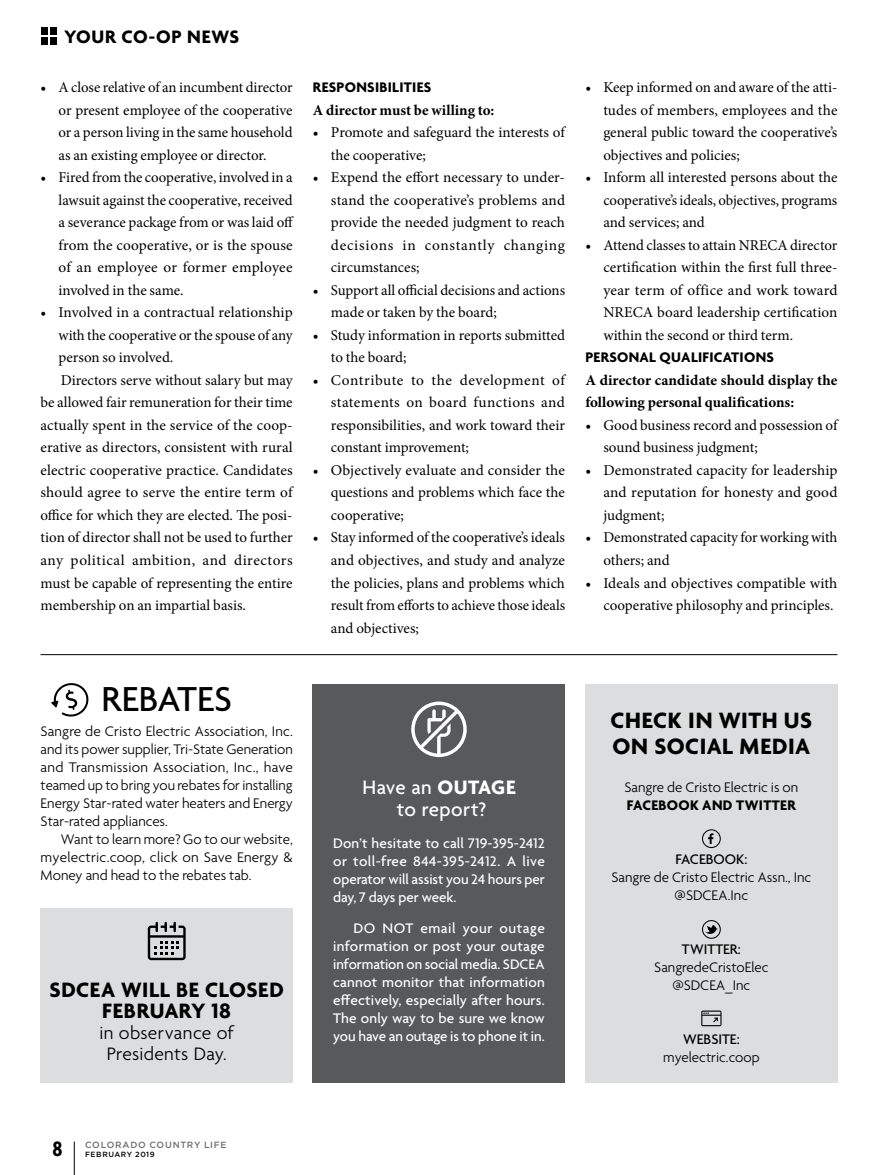
<style>
.page{position:relative;width:878px;height:1175px;background:#fff}
.page>*{position:absolute;margin:0;border:0;box-sizing:border-box;transform-origin:0 0}
.t1{font:500 37.5px "Agenda";color:#000}
.t2{font:700 24px/25.5px "Agenda";letter-spacing:.02em;color:#000}
.t3{font:700 22.5px/21px "Agenda";letter-spacing:.025em;color:#000;text-align:center}
.t4{font:700 condensed 22.5px "Agenda";color:#000}
.t5{font:500 21px/22.5px "Agenda";letter-spacing:.02em;color:#fff;text-align:center}
.t6{font:300 19.5px/21px "Agenda";letter-spacing:.01em;color:#000;text-align:center}
.t7{font:700 19.5px "Agenda";letter-spacing:.03em;color:#000}
.t8{font:15px/22.5px "Minion Pro";color:#000;text-align:justify}
.t9{font:300 15px/18px "Agenda";color:#000;text-align:center}
.t10{font:500 15px/18px "Agenda";color:#fff;text-align:justify}
.t11{font:700 15px/22.5px "Minion Pro";color:#000}
.t12{font:700 15px "Agenda";letter-spacing:.02em;color:#000}
.t13{font:15px "Minion Pro";letter-spacing:.03em;color:#000}
.t14{font:500 15px "Agenda";color:#000}
.t15{font:500 9px "Gotham HTF";letter-spacing:.075em;color:#6d6e71}
.t16{font:500 7.5px "Gotham HTF";letter-spacing:.08em;color:#000}
.s1{font-weight:700}
</style>
<div class="page">
<div style="left:585px;top:684px;width:252px;height:398px;background:#dcddde"></div>
<svg style="left:702px;top:829px;width:18px;height:19px"></svg>
<svg style="left:702px;top:920px;width:18px;height:18px"></svg>
<svg style="left:701px;top:1010px;width:20px;height:16px"></svg>
<div style="left:41px;top:908px;width:252px;height:174px;background:#dcddde"></div>
<svg style="left:148px;top:921px;width:38px;height:39px"></svg>
<hr style="left:40px;top:654px;width:797px;height:1px;background:#000">
<div style="left:313px;top:684px;width:252px;height:398px;background:#58595b"></div>
<svg style="left:411px;top:701px;width:55px;height:56px"></svg>
<svg style="left:51px;top:683px;width:38px;height:34px"></svg>
<hr style="left:74px;top:1141px;width:1px;height:33px;background:#000">
<div style="left:50px;top:37px;width:7px;height:7px;background:#000"></div>
<div style="left:50px;top:28px;width:7px;height:7px;background:#000"></div>
<div style="left:41px;top:37px;width:7px;height:7px;background:#000"></div>
<div style="left:41px;top:28px;width:7px;height:7px;background:#000"></div>
<h3 class="t7" style="left:64px;top:26px;width:176px">YOUR CO-OP NEWS</h3>
<p class="t8" style="left:58px;top:76px;width:235px;text-indent:-18px">• A close relative of an incumbent director or present employee of the cooperative or a person living in the same household as an existing employee or director.</p>
<p class="t8" style="left:58px;top:166px;width:237px;text-indent:-18px">• Fired from the cooperative, involved in a lawsuit against the cooperative, received a severance package from or was laid off from the cooperative, or is the spouse of an employee or former employee involved in the same.</p>
<p class="t8" style="left:40px;top:301px;width:254px">• Involved in a contractual relationship</p>
<p class="t8" style="left:58px;top:324px;width:236px">with the cooperative or the spouse of any</p>
<p class="t8" style="left:58px;top:346px;width:116px">person so involved.</p>
<p class="t8" style="left:61px;top:369px;width:233px">Directors serve without salary but may</p>
<p class="t8" style="left:40px;top:391px;width:253px">be allowed fair remuneration for their time</p>
<p class="t8" style="left:40px;top:414px;width:254px">actually spent in the service of the coop-</p>
<p class="t8" style="left:40px;top:436px;width:254px">erative as directors, consistent with rural</p>
<p class="t8" style="left:40px;top:459px;width:254px">electric cooperative practice. Candidates</p>
<p class="t8" style="left:40px;top:481px;width:253px">should agree to serve the entire term of</p>
<p class="t8" style="left:40px;top:504px;width:253px">office for which they are elected. The posi-</p>
<p class="t8" style="left:40px;top:526px;width:254px">tion of director shall not be used to further</p>
<p class="t13" style="left:40px;top:550px;width:253px">any political ambition, and directors</p>
<p class="t8" style="left:40px;top:571px;width:253px">must be capable of representing the entire</p>
<p class="t8" style="left:40px;top:594px;width:207px">membership on an impartial basis.</p>
<p class="t12" style="left:313px;top:79px;width:120px">RESPONSIBILITIES</p>
<p class="t11" style="left:313px;top:99px;width:183px">A director must be willing to:</p>
<p class="t8" style="left:331px;top:121px;width:235px;text-indent:-18px">• Promote and safeguard the interests of the cooperative;</p>
<p class="t8" style="left:331px;top:166px;width:236px;text-indent:-18px">• Expend the effort necessary to under&shy;stand the cooperative’s problems and provide the needed judgment to reach decisions in constantly changing circumstances;</p>
<p class="t8" style="left:331px;top:279px;width:236px;text-indent:-18px">• Support all official decisions and actions made or taken by the board;</p>
<p class="t8" style="left:331px;top:324px;width:235px;text-indent:-18px">• Study information in reports submitted to the board;</p>
<p class="t8" style="left:331px;top:369px;width:236px;text-indent:-18px">• Contribute to the development of statements on board functions and responsibilities, and work toward their constant improvement;</p>
<p class="t8" style="left:331px;top:459px;width:235px;text-indent:-18px">• Objectively evaluate and consider the questions and problems which face the cooperative;</p>
<p class="t8" style="left:331px;top:526px;width:236px;text-indent:-18px">• Stay informed of the cooperative’s ideals and objectives, and study and analyze the policies, plans and problems which result from efforts to achieve those ideals and objectives;</p>
<p class="t8" style="left:603px;top:76px;width:236px;text-indent:-18px">• Keep informed on and aware of the atti&shy;tudes of members, employees and the general public toward the cooperative’s objectives and policies;</p>
<p class="t8" style="left:603px;top:166px;width:235px;text-indent:-18px">• Inform all interested persons about the cooperative’s ideals, objectives, programs and services; and</p>
<p class="t8" style="left:603px;top:234px;width:236px;text-indent:-18px">• Attend classes to attain NRECA director certification within the first full three&shy;year term of office and work toward NRECA board leadership certification within the second or third term.</p>
<p class="t12" style="left:585px;top:349px;width:190px">PERSONAL QUALIFICATIONS</p>
<p class="t11" style="left:585px;top:369px;width:253px">A director candidate should display the following personal qualifications:</p>
<p class="t8" style="left:603px;top:414px;width:236px;text-indent:-18px">• Good business record and possession of sound business judgment;</p>
<p class="t8" style="left:603px;top:459px;width:236px;text-indent:-18px">• Demonstrated capacity for leadership and reputation for honesty and good judgment;</p>
<p class="t8" style="left:603px;top:526px;width:236px;text-indent:-18px">• Demonstrated capacity for working with others; and</p>
<p class="t8" style="left:585px;top:571px;width:254px;text-align:right">• Ideals and objectives compatible with cooperative philosophy and principles.</p>
<h1 class="t1" style="left:101px;top:679px;width:132px">REBATES</h1>
<p class="t9" style="left:41px;top:723px;width:254px;text-align:justify">Sangre de Cristo Electric Association, Inc. and its power supplier, Tri-State Generation and Transmission Association, Inc., have teamed up to bring you rebates for installing Energy Star-rated water heaters and Energy Star-rated appliances.</p>
<p class="t9" style="left:41px;top:831px;width:254px;text-align:justify;text-indent:20px">Want to learn more? Go to our website, myelectric.coop, click on Save Energy &amp; Money and head to the rebates tab.</p>
<h3 class="t3" style="left:49px;top:981px;width:236px">SDCEA WILL BE CLOSED<br>FEBRUARY 18</h3>
<h3 class="t6" style="left:99px;top:1024px;width:136px">in observance of<br>Presidents Day.</h3>
<h3 class="t5" style="left:362px;top:777px;width:155px">Have an <span class="s1">OUTAGE </span>to report?</h3>
<p class="t10" style="left:333px;top:835px;width:213px">Don’t hesitate to call 719-395-2412 or toll-free 844-395-2412. A live operator will assist you 24 hours per day, 7 days per week.</p>
<p class="t10" style="left:333px;top:920px;width:213px;text-indent:20px">DO NOT email your outage information or post your outage information on social media. SDCEA cannot monitor that information effectively, especially after hours.<br>The only way to be sure we know you have an outage is to phone it in.</p>
<h2 class="t2" style="left:610px;top:709px;width:203px">CHECK IN WITH US<br>ON SOCIAL MEDIA</h2>
<p class="t9" style="left:624px;top:779px;width:175px">Sangre de Cristo Electric is on</p>
<p class="t12" style="left:627px;top:797px;width:170px">FACEBOOK AND TWITTER</p>
<p class="t14" style="left:675px;top:851px;width:73px">FACEBOOK:</p>
<p class="t9" style="left:611px;top:869px;width:201px">Sangre de Cristo Electric Assn., Inc @SDCEA.Inc</p>
<p class="t14" style="left:681px;top:941px;width:61px">TWITTER:</p>
<p class="t9" style="left:654px;top:959px;width:116px">SangredeCristoElec @SDCEA_Inc</p>
<p class="t14" style="left:683px;top:1031px;width:58px">WEBSITE:</p>
<p class="t9" style="left:663px;top:1049px;width:98px">myelectric.coop</p>
<h3 class="t4" style="left:52px;top:1136px;width:12px">8</h3>
<p class="t15" style="left:85px;top:1140px;width:143px">COLORADO COUNTRY LIFE</p>
<p class="t16" style="left:85px;top:1150px;width:71px">FEBRUARY 2019</p>
</div>
